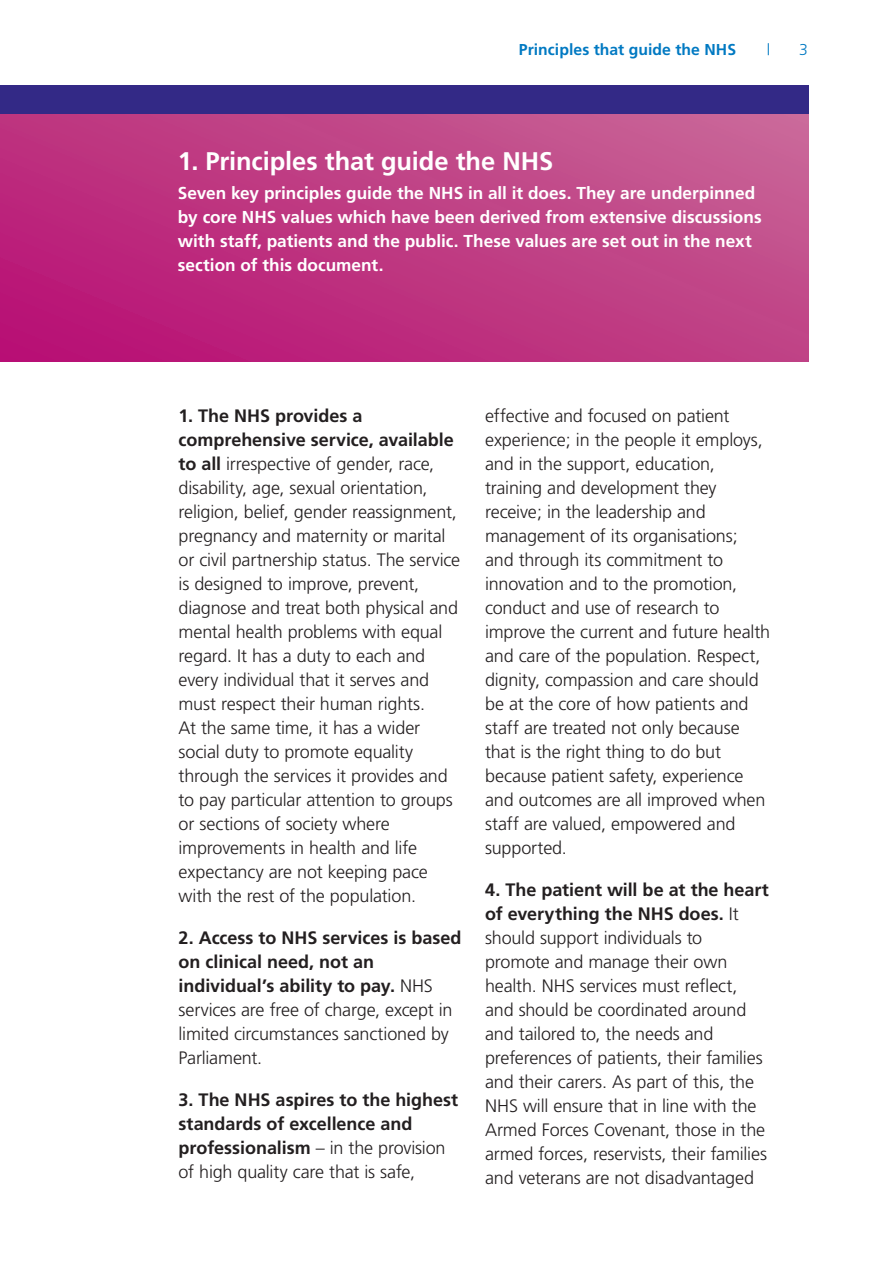
<style>
.page{position:relative;width:893px;height:1263px;background:#fff}
.page>*{position:absolute;margin:0;border:0;box-sizing:border-box;transform-origin:0 0}
.t1{font:700 25.5px "Frutiger";letter-spacing:-.005em;color:#fff}
.t2{font:300 18px/24px "Frutiger";letter-spacing:-.01em;color:#231f20}
.t3{font:700 18px/24px "Frutiger";color:#231f20}
.t4{font:700 17.25px/24px "Frutiger";color:#fff}
.t5{font:700 15.75px "Frutiger";letter-spacing:.005em;color:#0079c2}
.t6{font:300 15.75px "Frutiger";color:#0079c2}
.s1{font-weight:700}
.s2{font-weight:300}
</style>
<div class="page">
<div style="left:0;top:85px;width:808px;height:30px;background:#332986"></div>
<svg style="left:0;top:115px;width:808px;height:246px;background:#bf3a83"></svg>
<p class="t5" style="left:519px;top:40px;width:219px">Principles that guide the NHS</p>
<p class="t6" style="left:767px;top:41px;width:5px">|</p>
<p class="t6" style="left:799px;top:41px;width:10px">3</p>
<h2 class="t1" style="left:178px;top:147px;width:377px">1. Principles that guide the NHS</h2>
<p class="t4" style="left:178px;top:180px;width:585px">Seven key principles guide the NHS in all it does. They are underpinned by core NHS values which have been derived from extensive discussions with staff, patients and the public. These values are set out in the next section of this document.</p>
<p class="t2" style="left:179px;top:404px;width:283px"><span class="s1">1. The NHS provides a comprehensive service, available to all</span> irrespective of gender, race, disability, age, sexual orientation, religion, belief, gender reassignment, pregnancy and maternity or marital or civil partnership status. The service is designed to improve, prevent, diagnose and treat both physical and mental health problems with equal regard. It has a duty to each and every individual that it serves and must respect their human rights.<br>At the same time, it has a wider social duty to promote equality through the services it provides and to pay particular attention to groups or sections of society where improvements in health and life expectancy are not keeping pace with the rest of the population.</p>
<p class="t2" style="left:179px;top:926px;width:284px"><span class="s1">2. Access to NHS services is based on clinical need, not an individual’s ability to pay.</span> NHS services are free of charge, except in limited circumstances sanctioned by<br>Parliament.</p>
<p class="t3" style="left:179px;top:1088px;width:281px">3. The NHS aspires to the highest standards of excellence and professionalism <span class="s2">– in the provision of high quality care that is safe,</span></p>
<p class="t2" style="left:485px;top:404px;width:287px">effective and focused on patient experience; in the people it employs, and in the support, education, training and development they receive; in the leadership and management of its organisations; and through its commitment to innovation and to the promotion, conduct and use of research to improve the current and future health and care of the population. Respect, dignity, compassion and care should be at the core of how patients and staff are treated not only because that is the right thing to do but because patient safety, experience and outcomes are all improved when staff are valued, empowered and supported.</p>
<p class="t2" style="left:485px;top:878px;width:285px"><span class="s1">4. The patient will be at the heart of everything the NHS does.</span> It should support individuals to promote and manage their own health. NHS services must reflect, and should be coordinated around and tailored to, the needs and preferences of patients, their families and their carers. As part of this, the NHS will ensure that in line with the Armed Forces Covenant, those in the armed forces, reservists, their families and veterans are not disadvantaged</p>
</div>
